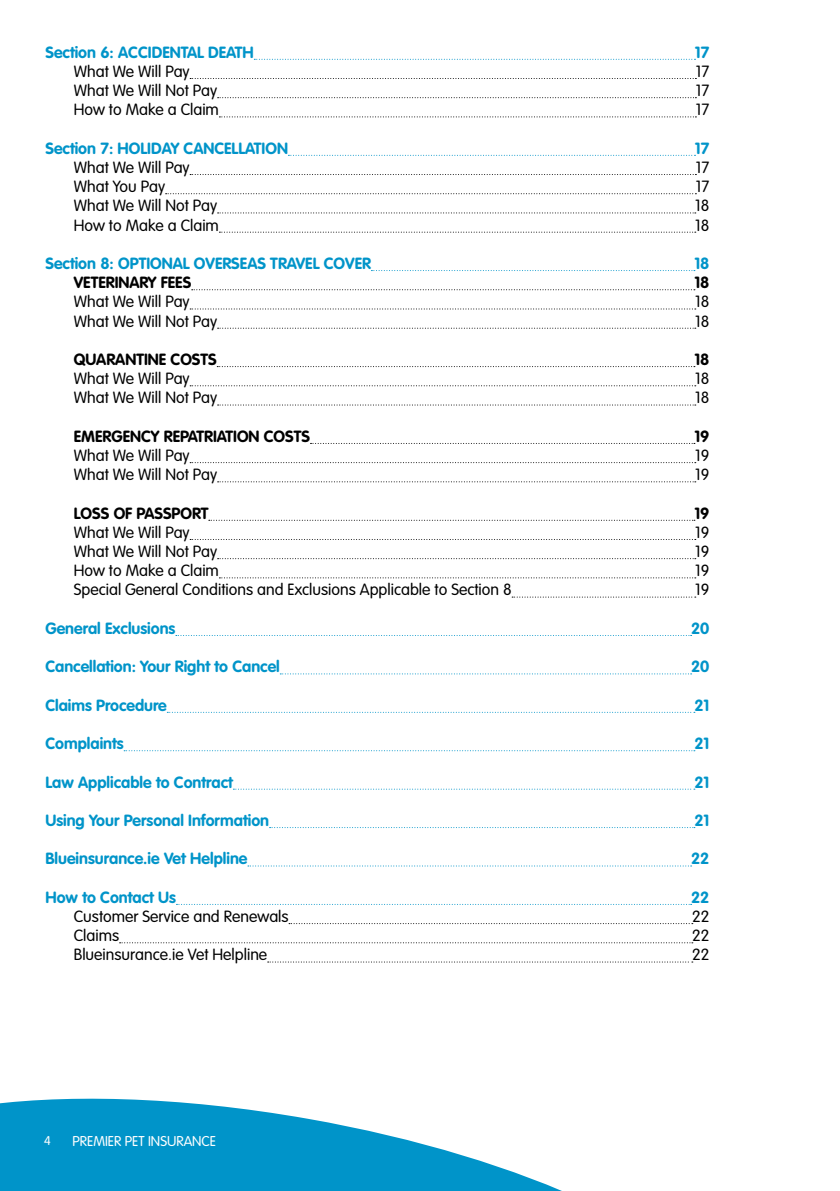
<style>
.page{position:relative;width:840px;height:1191px;background:#fff}
.page>*{position:absolute;margin:0;border:0;box-sizing:border-box;transform-origin:0 0}
.t1{font:300 16px "VAG Rounded Std";color:#000}
.t2{font:700 16px "VAG Rounded Std";color:#0094c9}
.t3{font:700 16px "VAG Rounded Std";color:#000}
.t4{font:300 14px "VAG Rounded Std";color:#fff}
.t5{font:300 12.4px "VAG Rounded Std";color:#fff}
</style>
<div class="page">
<svg style="left:0;top:1098px;width:562px;height:93px;fill:#0094c9"></svg>
<svg style="left:254px;top:59px;width:441px;height:1px"></svg>
<svg style="left:190px;top:78px;width:506px;height:1px"></svg>
<svg style="left:217px;top:97px;width:479px;height:1px"></svg>
<svg style="left:219px;top:116px;width:477px;height:1px"></svg>
<svg style="left:288px;top:155px;width:407px;height:1px"></svg>
<svg style="left:190px;top:174px;width:506px;height:1px"></svg>
<svg style="left:165px;top:193px;width:531px;height:1px"></svg>
<svg style="left:217px;top:212px;width:478px;height:1px"></svg>
<svg style="left:219px;top:232px;width:476px;height:1px"></svg>
<svg style="left:371px;top:270px;width:323px;height:1px"></svg>
<svg style="left:192px;top:289px;width:502px;height:1px"></svg>
<svg style="left:190px;top:308px;width:505px;height:1px"></svg>
<svg style="left:217px;top:328px;width:478px;height:1px"></svg>
<svg style="left:217px;top:366px;width:477px;height:1px"></svg>
<svg style="left:190px;top:385px;width:505px;height:1px"></svg>
<svg style="left:217px;top:404px;width:478px;height:1px"></svg>
<svg style="left:310px;top:443px;width:384px;height:1px"></svg>
<svg style="left:190px;top:462px;width:505px;height:1px"></svg>
<svg style="left:217px;top:481px;width:478px;height:1px"></svg>
<svg style="left:209px;top:520px;width:485px;height:1px"></svg>
<svg style="left:190px;top:539px;width:505px;height:1px"></svg>
<svg style="left:217px;top:558px;width:478px;height:1px"></svg>
<svg style="left:219px;top:577px;width:476px;height:1px"></svg>
<svg style="left:512px;top:596px;width:183px;height:1px"></svg>
<svg style="left:176px;top:635px;width:515px;height:1px"></svg>
<svg style="left:280px;top:673px;width:411px;height:1px"></svg>
<svg style="left:167px;top:712px;width:527px;height:1px"></svg>
<svg style="left:124px;top:750px;width:570px;height:1px"></svg>
<svg style="left:233px;top:788px;width:461px;height:1px"></svg>
<svg style="left:269px;top:827px;width:425px;height:1px"></svg>
<svg style="left:248px;top:865px;width:443px;height:1px"></svg>
<svg style="left:176px;top:904px;width:515px;height:1px"></svg>
<svg style="left:289px;top:923px;width:403px;height:1px"></svg>
<svg style="left:119px;top:942px;width:573px;height:1px"></svg>
<svg style="left:267px;top:961px;width:425px;height:1px"></svg>
<p class="t2" style="left:45px;top:43px;width:210px">Section 6: ACCIDENTAL DEATH</p>
<p class="t2" style="left:694px;top:43px;width:16px">17</p>
<p class="t1" style="left:74px;top:62px;width:117px">What We Will Pay</p>
<p class="t1" style="left:695px;top:62px;width:15px">17</p>
<p class="t1" style="left:74px;top:81px;width:145px">What We Will Not Pay</p>
<p class="t1" style="left:695px;top:81px;width:15px">17</p>
<p class="t1" style="left:74px;top:101px;width:147px">How to Make a Claim</p>
<p class="t1" style="left:695px;top:101px;width:15px">17</p>
<p class="t2" style="left:45px;top:139px;width:244px">Section 7: HOLIDAY CANCELLATION</p>
<p class="t2" style="left:694px;top:139px;width:16px">17</p>
<p class="t1" style="left:74px;top:158px;width:117px">What We Will Pay</p>
<p class="t1" style="left:695px;top:158px;width:15px">17</p>
<p class="t1" style="left:74px;top:177px;width:93px">What You Pay</p>
<p class="t1" style="left:695px;top:177px;width:15px">17</p>
<p class="t1" style="left:74px;top:197px;width:145px">What We Will Not Pay</p>
<p class="t1" style="left:694px;top:197px;width:16px">18</p>
<p class="t1" style="left:74px;top:216px;width:147px">How to Make a Claim</p>
<p class="t1" style="left:694px;top:216px;width:16px">18</p>
<p class="t2" style="left:45px;top:254px;width:327px">Section 8: OPTIONAL OVERSEAS TRAVEL COVER</p>
<p class="t2" style="left:694px;top:254px;width:17px">18</p>
<p class="t3" style="left:74px;top:273px;width:119px">VETERINARY FEES</p>
<p class="t3" style="left:694px;top:273px;width:17px">18</p>
<p class="t1" style="left:74px;top:293px;width:117px">What We Will Pay</p>
<p class="t1" style="left:694px;top:293px;width:16px">18</p>
<p class="t1" style="left:74px;top:312px;width:145px">What We Will Not Pay</p>
<p class="t1" style="left:694px;top:312px;width:16px">18</p>
<p class="t3" style="left:74px;top:350px;width:144px">QUARANTINE COSTS</p>
<p class="t3" style="left:694px;top:350px;width:17px">18</p>
<p class="t1" style="left:74px;top:369px;width:117px">What We Will Pay</p>
<p class="t1" style="left:694px;top:369px;width:16px">18</p>
<p class="t1" style="left:74px;top:389px;width:145px">What We Will Not Pay</p>
<p class="t1" style="left:694px;top:389px;width:16px">18</p>
<p class="t3" style="left:74px;top:427px;width:238px">EMERGENCY REPATRIATION COSTS</p>
<p class="t3" style="left:694px;top:427px;width:17px">19</p>
<p class="t1" style="left:74px;top:446px;width:117px">What We Will Pay</p>
<p class="t1" style="left:694px;top:446px;width:16px">19</p>
<p class="t1" style="left:74px;top:465px;width:145px">What We Will Not Pay</p>
<p class="t1" style="left:694px;top:465px;width:16px">19</p>
<p class="t3" style="left:74px;top:503px;width:136px">LOSS OF PASSPORT</p>
<p class="t3" style="left:694px;top:503px;width:17px">19</p>
<p class="t1" style="left:74px;top:523px;width:117px">What We Will Pay</p>
<p class="t1" style="left:694px;top:523px;width:16px">19</p>
<p class="t1" style="left:74px;top:542px;width:145px">What We Will Not Pay</p>
<p class="t1" style="left:694px;top:542px;width:16px">19</p>
<p class="t1" style="left:74px;top:561px;width:147px">How to Make a Claim</p>
<p class="t1" style="left:694px;top:561px;width:16px">19</p>
<p class="t1" style="left:74px;top:581px;width:439px">Special General Conditions and Exclusions Applicable to Section 8</p>
<p class="t1" style="left:694px;top:581px;width:16px">19</p>
<p class="t2" style="left:45px;top:619px;width:131px">General Exclusions</p>
<p class="t2" style="left:690px;top:619px;width:20px">20</p>
<p class="t2" style="left:45px;top:657px;width:236px">Cancellation: Your Right to Cancel</p>
<p class="t2" style="left:690px;top:657px;width:20px">20</p>
<p class="t2" style="left:45px;top:695px;width:123px">Claims Procedure</p>
<p class="t2" style="left:694px;top:695px;width:17px">21</p>
<p class="t2" style="left:45px;top:734px;width:80px">Complaints</p>
<p class="t2" style="left:694px;top:734px;width:17px">21</p>
<p class="t2" style="left:45px;top:772px;width:189px">Law Applicable to Contract</p>
<p class="t2" style="left:694px;top:772px;width:17px">21</p>
<p class="t2" style="left:45px;top:811px;width:225px">Using Your Personal Information</p>
<p class="t2" style="left:694px;top:811px;width:17px">21</p>
<p class="t2" style="left:45px;top:849px;width:203px">Blueinsurance.ie Vet Helpline</p>
<p class="t2" style="left:690px;top:849px;width:20px">22</p>
<p class="t2" style="left:45px;top:887px;width:132px">How to Contact Us</p>
<p class="t2" style="left:690px;top:887px;width:20px">22</p>
<p class="t1" style="left:74px;top:907px;width:216px">Customer Service and Renewals</p>
<p class="t1" style="left:692px;top:907px;width:19px">22</p>
<p class="t1" style="left:74px;top:926px;width:47px">Claims</p>
<p class="t1" style="left:692px;top:926px;width:19px">22</p>
<p class="t1" style="left:74px;top:945px;width:195px">Blueinsurance.ie Vet Helpline</p>
<p class="t1" style="left:692px;top:945px;width:19px">22</p>
<p class="t5" style="left:44px;top:1133px;width:8px">4</p>
<p class="t4" style="left:72px;top:1133px;width:145px">PREMIER PET INSURANCE</p>
</div>
